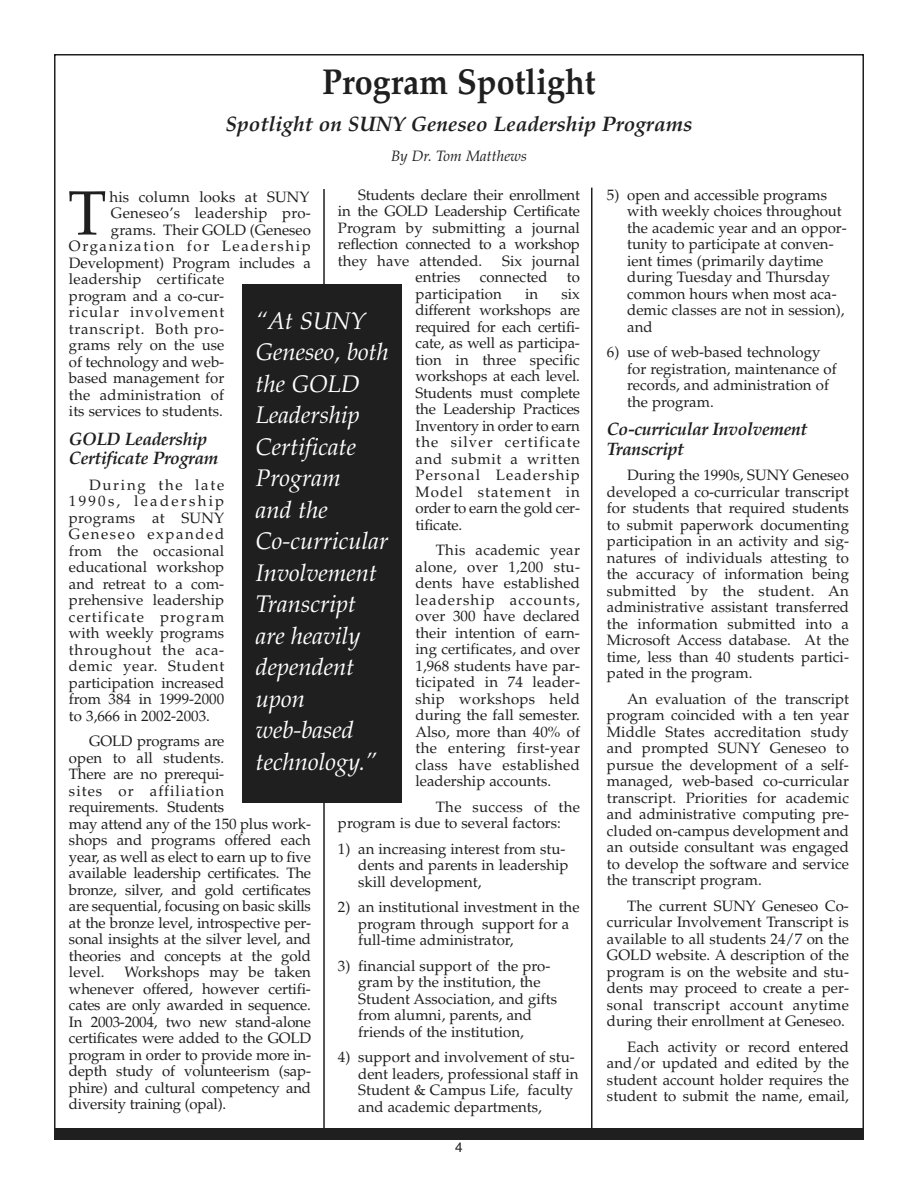
<style>
.page{position:relative;width:918px;height:1188px;background:#fff}
.page>*{position:absolute;margin:0;border:0;box-sizing:border-box;transform-origin:0 0}
.t1{font:62.55px "Palatino";color:#201f20}
.t2{font:700 36px "Palatino";color:#201f20;scale:.9 1}
.t3{font:italic 24px/31.5px "Palatino";color:#fff}
.t4{font:italic 700 21px "Palatino";color:#201f20}
.t5{font:italic 700 18px/19.5px "Palatino";letter-spacing:-.02em;color:#201f20}
.t6{font:15px/16.5px "Palatino";color:#201f20;text-align:justify}
.t7{font:15px "Palatino";letter-spacing:.02em;color:#201f20}
.t8{font:15px "Palatino";letter-spacing:.11em;color:#201f20}
.t9{font:15px "Palatino";letter-spacing:.05em;color:#201f20}
.t10{font:15px "Palatino";letter-spacing:.07em;color:#201f20}
.t11{font:italic 15px "Palatino";color:#201f20}
.t12{font:13.5px "Helvetica";color:#201f20}
</style>
<div class="page">
<hr style="left:323px;top:189px;width:2px;height:939px;background:#201f20">
<div style="left:54px;top:1128px;width:810px;height:12px;background:#201f20"></div>
<hr style="left:591px;top:188px;width:1px;height:944px;background:#201f20">
<div style="left:242px;top:285px;width:160px;height:518px;background:#201f20"></div>
<h2 class="t2" style="left:322px;top:67px;width:305px">Program Spotlight</h2>
<h3 class="t4" style="left:225px;top:115px;width:469px">Spotlight on SUNY Geneseo Leadership Programs</h3>
<p class="t11" style="left:391px;top:150px;width:137px">By Dr. Tom Matthews</p>
<p class="t6" style="left:338px;top:188px;width:244px;text-indent:20px">Students declare their enrollment in the GOLD Leadership Certificate Program by submitting a journal reflection connected to a workshop they have attended.</p>
<h1 class="t1" style="left:68px;top:189px;width:40px">T</h1>
<p class="t6" style="left:109px;top:190px;width:201px">his column looks at SUNY</p>
<p class="t7" style="left:111px;top:207px;width:201px">Geneseo’s leadership pro-</p>
<p class="t6" style="left:111px;top:223px;width:202px">grams. Their GOLD (Geneseo</p>
<p class="t8" style="left:69px;top:240px;width:243px">Organization for Leadership</p>
<p class="t6" style="left:69px;top:256px;width:243px">Development) Program includes a</p>
<p class="t7" style="left:69px;top:273px;width:157px">leadership certificate</p>
<p class="t6" style="left:69px;top:289px;width:157px">program and a co-cur-</p>
<p class="t10" style="left:69px;top:306px;width:157px">ricular involvement</p>
<p class="t9" style="left:69px;top:323px;width:157px">transcript. Both pro-</p>
<p class="t6" style="left:69px;top:338px;width:157px">grams rely on the use</p>
<p class="t6" style="left:69px;top:355px;width:157px">of technology and web-</p>
<p class="t6" style="left:69px;top:371px;width:157px">based management for</p>
<p class="t6" style="left:69px;top:388px;width:157px">the administration of</p>
<p class="t6" style="left:69px;top:404px;width:155px">its services to students.</p>
<p class="t5" style="left:69px;top:431px;width:151px">GOLD Leadership<br>Certificate Program</p>
<p class="t6" style="left:69px;top:478px;width:157px;text-indent:20px">During the late 1990s, leadership programs at SUNY Geneseo expanded from the occasional educational workshop and retreat to a com&shy;prehensive leadership certificate program with weekly programs throughout the aca&shy;demic year. Student participation increased from 384 in 1999-2000 to 3,666 in 2002-2003.</p>
<p class="t6" style="left:69px;top:734px;width:244px;text-align:left;text-indent:20px">GOLD programs are<br>open to all students.<br>There are no prerequi-<br>sites or affiliation requirements. Students<br>may attend any of the 150 plus work&shy;shops and programs offered each year, as well as elect to earn up to five available leadership certificates. The bronze, silver, and gold certificates are sequential, focusing on basic skills at the bronze level, introspective per&shy;sonal insights at the silver level, and theories and concepts at the gold level.</p>
<p class="t6" style="left:502px;top:254px;width:79px">Six journal</p>
<p class="t6" style="left:416px;top:271px;width:47px">entries</p>
<p class="t6" style="left:480px;top:271px;width:69px">connected</p>
<p class="t6" style="left:567px;top:271px;width:15px">to</p>
<p class="t6" style="left:416px;top:287px;width:88px">participation</p>
<p class="t6" style="left:525px;top:287px;width:15px">in</p>
<p class="t6" style="left:416px;top:287px;width:166px;text-indent:146px">six different workshops are required for each certifi&shy;cate, as well as participa&shy;tion in three specific workshops at each level.<br>Students must complete the Leadership Practices Inventory in order to earn the silver certificate and submit a written Personal Leadership Model statement in order to earn the gold cer&shy;tificate.</p>
<p class="t6" style="left:416px;top:544px;width:166px;text-indent:20px">This academic year alone, over 1,200 stu&shy;dents have established leadership accounts, over 300 have declared their intention of earn&shy;ing certificates, and over 1,968 students have par&shy;ticipated in 74 leader&shy;ship workshops held during the fall semester.<br>Also, more than 40% of the entering first-year class have established leadership accounts.</p>
<p class="t6" style="left:338px;top:800px;width:243px;text-indent:98px">The success of the program is due to several factors:</p>
<p class="t6" style="left:358px;top:842px;width:212px;text-align:left;text-indent:-20px">1) an increasing interest from stu&shy;dents and parents in leadership skill development,</p>
<p class="t6" style="left:358px;top:901px;width:223px;text-align:left;text-indent:-20px">2) an institutional investment in the program through support for a full-time administrator,</p>
<p class="t6" style="left:358px;top:959px;width:200px;text-align:left;text-indent:-20px">3) financial support of the pro&shy;gram by the institution, the<br>Student Association, and gifts from alumni, parents, and friends of the institution,</p>
<p class="t6" style="left:358px;top:1051px;width:222px;text-align:left;text-indent:-20px">4) support and involvement of stu&shy;dent leaders, professional staff in<br>Student &amp; Campus Life, faculty and academic departments,</p>
<h3 class="t3" style="left:256px;top:308px;width:135px">“At SUNY<br>Geneseo, both the GOLD<br>Leadership<br>Certificate<br>Program<br>and the<br>Co-curricular<br>Involvement<br>Transcript are heavily dependent upon web-based technology.”</h3>
<p class="t6" style="left:69px;top:965px;width:244px;text-indent:55px">Workshops may be taken whenever offered, however certifi&shy;cates are only awarded in sequence.<br>In 2003-2004, two new stand-alone certificates were added to the GOLD program in order to provide more in&shy;depth study of volunteerism (sap&shy;phire) and cultural competency and diversity training (opal).</p>
<p class="t12" style="left:455px;top:1142px;width:9px">4</p>
<p class="t6" style="left:627px;top:188px;width:221px;text-align:left;text-indent:-20px">5) open and accessible programs with weekly choices throughout the academic year and an oppor&shy;tunity to participate at conven&shy;ient times (primarily daytime during Tuesday and Thursday common hours when most aca&shy;demic classes are not in session), and</p>
<p class="t6" style="left:627px;top:346px;width:211px;text-align:left;text-indent:-20px">6) use of web-based technology for registration, maintenance of records, and administration of the program.</p>
<p class="t5" style="left:607px;top:421px;width:202px">Co-curricular Involvement<br>Transcript</p>
<p class="t6" style="left:607px;top:469px;width:244px;text-indent:20px">During the 1990s, SUNY Geneseo developed a co-curricular transcript for students that required students to submit paperwork documenting participation in an activity and sig&shy;natures of individuals attesting to the accuracy of information being submitted by the student. An administrative assistant transferred the information submitted into a Microsoft Access database. At the time, less than 40 students partici&shy;pated in the program.</p>
<p class="t6" style="left:607px;top:692px;width:244px;text-indent:20px">An evaluation of the transcript program coincided with a ten year Middle States accreditation study and prompted SUNY Geneseo to pursue the development of a self&shy;managed, web-based co-curricular transcript. Priorities for academic and administrative computing pre&shy;cluded on-campus development and an outside consultant was engaged to develop the software and service the transcript program.</p>
<p class="t6" style="left:607px;top:899px;width:244px;text-indent:20px">The current SUNY Geneseo Co&shy;curricular Involvement Transcript is available to all students 24/7 on the GOLD website. A description of the program is on the website and stu&shy;dents may proceed to create a per&shy;sonal transcript account anytime during their enrollment at Geneseo.</p>
<p class="t6" style="left:607px;top:1040px;width:244px;text-indent:20px">Each activity or record entered and/or updated and edited by the student account holder requires the student to submit the name, email,</p>
</div>
